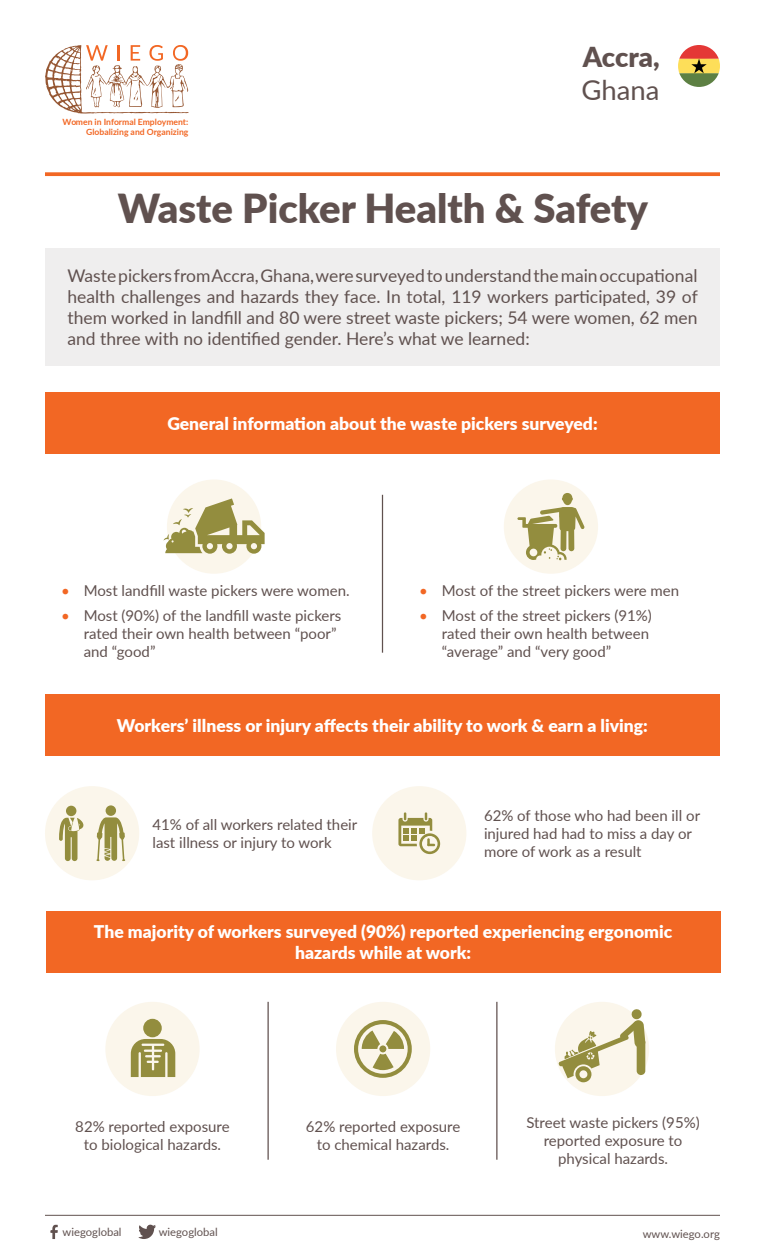
<style>
.page{position:relative;width:765px;height:1260px;background:#fff}
.page>*{position:absolute;margin:0;border:0;box-sizing:border-box;transform-origin:0 0}
.t1{font:900 40px "Lato";color:#60514f}
.t2{font:900 27.5px "Lato";letter-spacing:-.005em;color:#60514f}
.t3{font:27.5px "Lato";color:#60514f}
.t4{font:17.5px/21px "Lato";color:#60514f;text-align:justify}
.t5{font:900 17.5px/21px "Lato";color:#fff;text-align:center}
.t6{font:15px/18px "Lato";color:#60514f}
.t7{font:11.25px "Lato";color:#60514f}
.t8{font:700 8.62px/10.4px "Lato";color:#f26724;text-align:right}
.s1{color:#f26724}
</style>
<div class="page">
<svg style="left:45px;top:45px;width:144px;height:69px"></svg>
<svg style="left:45px;top:172px;width:675px;height:4px;background:#f27234"></svg>
<hr style="left:45px;top:1215px;width:675px;height:1px;background:#60514f">
<div style="left:45px;top:248px;width:675px;height:118px;background:#efeeee"></div>
<div style="left:45px;top:392px;width:675px;height:62px;background:#f26724"></div>
<div style="left:45px;top:694px;width:675px;height:62px;background:#f26724"></div>
<div style="left:46px;top:911px;width:675px;height:62px;background:#f26724"></div>
<div style="left:105px;top:1002px;width:95px;height:94px;background:#fbf6eb;border-radius:50%"></div>
<svg style="left:131px;top:1039px;width:44px;height:38px"></svg>
<div style="left:143px;top:1019px;width:19px;height:18px;background:#938d3e;border-radius:50%"></div>
<div style="left:336px;top:1002px;width:94px;height:94px;background:#fbf6eb;border-radius:50%"></div>
<svg style="left:354px;top:1020px;width:58px;height:58px"></svg>
<hr style="left:382px;top:495px;width:1px;height:158px;background:#60514f">
<hr style="left:268px;top:1002px;width:1px;height:158px;background:#60514f">
<hr style="left:496px;top:1002px;width:2px;height:158px;background:#60514f">
<svg style="left:50px;top:1224px;width:8px;height:15px"></svg>
<svg style="left:139px;top:1225px;width:17px;height:14px"></svg>
<svg style="left:678px;top:45px;width:42px;height:42px"></svg>
<div style="left:167px;top:480px;width:94px;height:94px;background:#fbf6eb;border-radius:50%"></div>
<svg style="left:163px;top:498px;width:102px;height:56px"></svg>
<div style="left:504px;top:480px;width:94px;height:94px;background:#fbf6eb;border-radius:50%"></div>
<svg style="left:517px;top:493px;width:68px;height:67px"></svg>
<div style="left:45px;top:786px;width:94px;height:94px;background:#fbf6eb;border-radius:50%"></div>
<div style="left:66px;top:806px;width:10px;height:10px;background:#938d3e;border-radius:50%"></div>
<svg style="left:59px;top:818px;width:24px;height:43px"></svg>
<div style="left:106px;top:805px;width:10px;height:11px;background:#938d3e;border-radius:50%"></div>
<svg style="left:96px;top:817px;width:29px;height:44px"></svg>
<div style="left:372px;top:786px;width:94px;height:94px;background:#fbf6eb;border-radius:50%"></div>
<svg style="left:398px;top:812px;width:42px;height:42px"></svg>
<div style="left:555px;top:1002px;width:94px;height:94px;background:#fbf6eb;border-radius:50%"></div>
<svg style="left:558px;top:1009px;width:88px;height:73px"></svg>
<p class="t8" style="left:62px;top:117px;width:128px">Women in Informal Employment:<br>Globalizing and Organizing</p>
<h2 class="t2" style="left:583px;top:46px;width:78px">Accra,</h2>
<h2 class="t3" style="left:582px;top:80px;width:79px">Ghana</h2>
<h1 class="t1" style="left:118px;top:193px;width:532px">Waste Picker Health &amp; Safety</h1>
<p class="t4" style="left:68px;top:265px;width:632px">Waste pickers from Accra, Ghana, were surveyed to understand the main occupational health challenges and hazards they face. In total, 119 workers participated, 39 of them worked in landfill and 80 were street waste pickers; 54 were women, 62 men and three with no identified gender. Here’s what we learned:</p>
<p class="t5" style="left:167px;top:412px;width:432px">General information about the waste pickers surveyed:</p>
<p class="t6" style="left:61px;top:581px;width:290px"><span class="s1">•</span> Most landfill waste pickers were women.</p>
<p class="t6" style="left:84px;top:606px;width:259px;text-indent:-22px"><span class="s1">•</span> Most (90%) of the landfill waste pickers rated their own health between “poor” and “good”</p>
<p class="t6" style="left:419px;top:583px;width:261px"><span class="s1">•</span> Most of the street pickers were men</p>
<p class="t6" style="left:442px;top:606px;width:212px;text-indent:-22px"><span class="s1">•</span> Most of the street pickers (91%) rated their own health between “average” and “very good”</p>
<p class="t5" style="left:117px;top:714px;width:532px">Workers’ illness or injury affects their ability to work &amp; earn a living:</p>
<p class="t6" style="left:152px;top:815px;width:206px">41% of all workers related their last illness or injury to work</p>
<p class="t6" style="left:484px;top:806px;width:218px">62% of those who had been ill or injured had had to miss a day or more of work as a result</p>
<p class="t5" style="left:94px;top:921px;width:580px">The majority of workers surveyed (90%) reported experiencing ergonomic hazards while at work:</p>
<p class="t6" style="left:75px;top:1117px;width:156px;text-align:center">82% reported exposure to biological hazards.</p>
<p class="t6" style="left:306px;top:1117px;width:156px;text-align:center">62% reported exposure to chemical hazards.</p>
<p class="t6" style="left:526px;top:1113px;width:175px;text-align:center">Street waste pickers (95%) reported exposure to physical hazards.</p>
<p class="t7" style="left:63px;top:1224px;width:61px">wiegoglobal</p>
<p class="t7" style="left:159px;top:1224px;width:61px">wiegoglobal</p>
<p class="t7" style="left:643px;top:1226px;width:79px">www.wiego.org</p>
</div>
